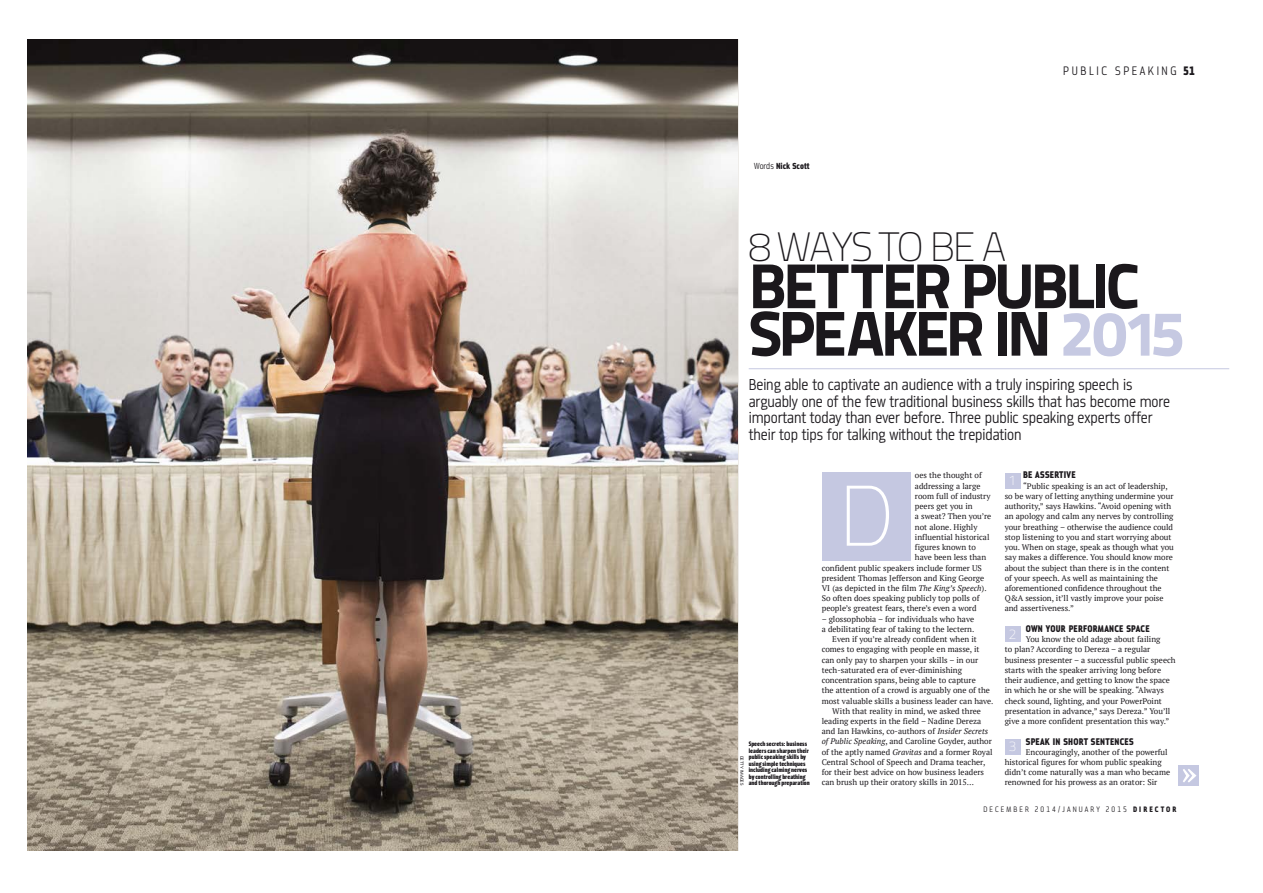
<style>
.page{position:relative;width:1263px;height:893px;background:#fff}
.page>*{position:absolute;margin:0;border:0;box-sizing:border-box;transform-origin:0 0}
.t1{font:85.65px "Titillium Text 25 L 1 wt";color:#fff}
.t2{font:63.3px/47.4px "Titillium Text 25 L 999 wt";letter-spacing:-.06em;color:#1b181c}
.t3{font:40.95px "Titillium Text 25 L 1 wt";letter-spacing:-.06em;color:#1b181c}
.t4{font:300 16.8px/16.8px "Metroflex Narrow";letter-spacing:-.005em;color:#1b181c}
.t5{font:13.95px "Titillium Text 25 L 1 wt";color:#fff}
.t6{font:300 13.05px "Metroflex Narrow";letter-spacing:.2em;color:#1b181c}
.t7{font:800 10.2px "Metroflex Narrow";letter-spacing:.025em;color:#1b181c}
.t8{font:800 9.3px "Metroflex Narrow";color:#1b181c}
.t9{font:300 8.4px "Metroflex Narrow";letter-spacing:.25em;color:#1b181c}
.t10{font:8.1px/10.2px "PT Serif";color:#1b181c}
.t11{font:6.45px/6.4px "Leitura Headline Sans";letter-spacing:.005em;color:#1b181c}
.t12{font:300 5.1px "Ginger";color:#1b181c}
.s1{font-weight:300}
.s2{font-weight:800}
.s3{color:#c6c9e2}
.s4{font-style:italic}
</style>
<div class="page">
<div style="left:1005px;top:739px;width:16px;height:15px;background:#c5c8e1"></div>
<div style="left:1005px;top:626px;width:16px;height:16px;background:#c5c8e1"></div>
<div style="left:1005px;top:473px;width:16px;height:15px;background:#c5c8e1"></div>
<div style="left:822px;top:472px;width:88px;height:89px;background:#c5c8e1"></div>
<div style="left:1179px;top:765px;width:20px;height:20px;background:#c5c8e1"></div>
<svg style="left:1183px;top:769px;width:14px;height:13px"></svg>
<img style="left:27px;top:39px;width:711px;height:811px">
<hr style="left:749px;top:368px;width:480px;height:1px;background:#c5c8e1">
<p class="t8" style="left:754px;top:160px;width:57px"><span class="s1">Words</span> Nick Scott</p>
<h3 class="t6" style="left:1063px;top:63px;width:133px">PUBLIC SPEAKING <span class="s2">51</span></h3>
<h3 class="t3" style="left:749px;top:217px;width:259px">8 WAYS TO BE A</h3>
<h2 class="t2" style="left:749px;top:258px;width:437px">BETTER PUBLIC<br>SPEAKER IN <span class="s3">2015</span></h2>
<p class="t4" style="left:749px;top:375px;width:423px">Being able to captivate an audience with a truly inspiring speech is arguably one of the few traditional business skills that has become more important today than ever before. Three public speaking experts offer their top tips for talking without the trepidation</p>
<p class="t11" style="left:749px;top:740px;width:63px">Speech secrets: business leaders can sharpen their public speaking skills by using simple techniques including calming nerves by controlling breathing and thorough preparation</p>
<p class="t12" style="left:745px;top:755px;width:31px;rotate:90deg">GETTY IMAGES</p>
<p class="t10" style="left:915px;top:470px;width:68px">oes the thought of</p>
<p class="t10" style="left:915px;top:480px;width:67px">addressing a large</p>
<p class="t10" style="left:915px;top:491px;width:77px">room full of industry</p>
<p class="t10" style="left:915px;top:501px;width:59px">peers get you in</p>
<p class="t10" style="left:915px;top:511px;width:78px">a sweat? Then you’re</p>
<p class="t10" style="left:915px;top:521px;width:64px">not alone. Highly</p>
<p class="t10" style="left:915px;top:531px;width:76px">influential historical</p>
<p class="t10" style="left:915px;top:542px;width:62px">figures known to</p>
<p class="t10" style="left:915px;top:552px;width:73px">have been less than</p>
<p class="t10" style="left:822px;top:562px;width:162px">confident public speakers include former US</p>
<p class="t10" style="left:822px;top:572px;width:164px">president Thomas Jefferson and King George</p>
<p class="t10" style="left:822px;top:583px;width:166px">VI (as depicted in the film <span class="s4">The King’s Speech</span>).</p>
<p class="t10" style="left:822px;top:593px;width:159px">So often does speaking publicly top polls of</p>
<p class="t10" style="left:822px;top:603px;width:156px">people’s greatest fears, there’s even a word</p>
<p class="t10" style="left:822px;top:613px;width:154px">– glossophobia – for individuals who have</p>
<p class="t10" style="left:822px;top:624px;width:154px">a debilitating fear of taking to the lectern.</p>
<p class="t10" style="left:832px;top:634px;width:146px">Even if you’re already confident when it</p>
<p class="t10" style="left:822px;top:644px;width:159px">comes to engaging with people en masse, it</p>
<p class="t10" style="left:822px;top:654px;width:158px">can only pay to sharpen your skills – in our</p>
<p class="t10" style="left:822px;top:664px;width:142px">tech-saturated era of ever-diminishing</p>
<p class="t10" style="left:822px;top:675px;width:156px">concentration spans, being able to capture</p>
<p class="t10" style="left:822px;top:685px;width:170px">the attention of a crowd is arguably one of the</p>
<p class="t10" style="left:822px;top:695px;width:173px">most valuable skills a business leader can have.</p>
<p class="t10" style="left:832px;top:705px;width:150px">With that reality in mind, we asked three</p>
<p class="t10" style="left:822px;top:716px;width:161px">leading experts in the field – Nadine Dereza</p>
<p class="t10" style="left:822px;top:726px;width:168px">and Ian Hawkins, co-authors of <span class="s4">Insider Secrets</span></p>
<p class="t10" style="left:822px;top:736px;width:172px"><span class="s4">of Public Speaking</span>, and Caroline Goyder, author</p>
<p class="t10" style="left:822px;top:746px;width:172px">of the aptly named <span class="s4">Gravitas</span> and a former Royal</p>
<p class="t10" style="left:822px;top:756px;width:165px">Central School of Speech and Drama teacher,</p>
<p class="t10" style="left:822px;top:767px;width:164px">for their best advice on how business leaders</p>
<p class="t10" style="left:822px;top:777px;width:154px">can brush up their oratory skills in 2015…</p>
<h1 class="t1" style="left:838px;top:454px;width:57px">D</h1>
<p class="t7" style="left:1023px;top:469px;width:54px">BE ASSERTIVE</p>
<p class="t10" style="left:1005px;top:480px;width:171px;text-indent:18px">“Public speaking is an act of leadership, so be wary of letting anything undermine your authority,” says Hawkins. “Avoid opening with an apology and calm any nerves by controlling your breathing – otherwise the audience could stop listening to you and start worrying about you. When on stage, speak as though what you say makes a difference. You should know more about the subject than there is in the content of your speech. As well as maintaining the aforementioned confidence throughout the Q&amp;A session, it’ll vastly improve your poise and assertiveness.”</p>
<p class="t7" style="left:1026px;top:622px;width:125px">OWN YOUR PERFORMANCE SPACE</p>
<p class="t10" style="left:1005px;top:634px;width:172px;text-indent:21px">You know the old adage about failing<br>to plan? According to Dereza – a regular business presenter – a successful public speech starts with the speaker arriving long before their audience, and getting to know the space in which he or she will be speaking. “Always check sound, lighting, and your PowerPoint presentation in advance,” says Dereza.” You’ll give a more confident presentation this way.”</p>
<p class="t7" style="left:1026px;top:735px;width:109px">SPEAK IN SHORT SENTENCES</p>
<p class="t10" style="left:1005px;top:746px;width:167px;text-indent:21px">Encouragingly, another of the powerful historical figures for whom public speaking didn’t come naturally was a man who became renowned for his prowess as an orator: Sir</p>
<h3 class="t5" style="left:1009px;top:470px;width:9px">1</h3>
<h3 class="t5" style="left:1009px;top:623px;width:9px">2</h3>
<h3 class="t5" style="left:1009px;top:736px;width:9px">3</h3>
<p class="t9" style="left:983px;top:804px;width:195px">DECEMBER 2014/JANUARY 2015 <span class="s2">DIRECTOR</span></p>
</div>
